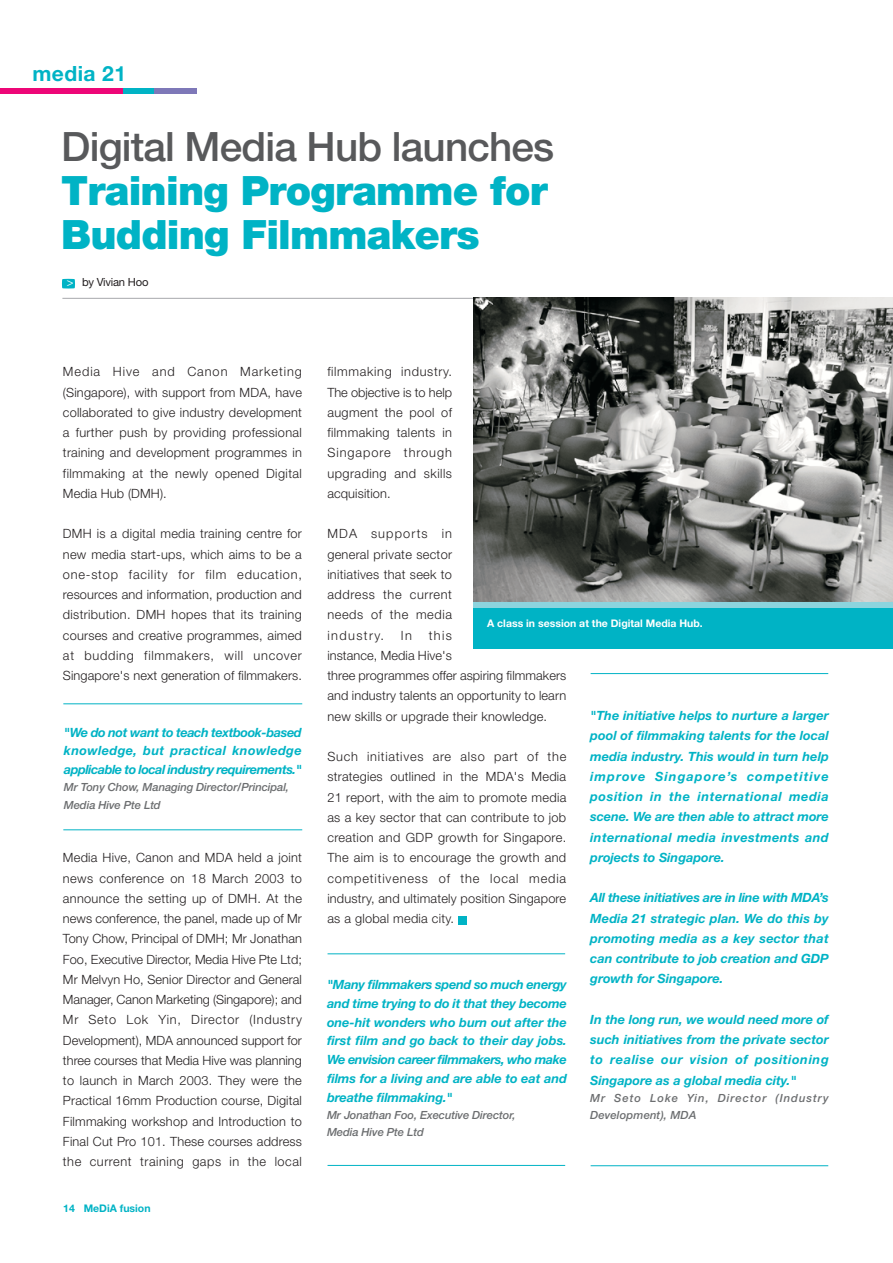
<style>
.page{position:relative;width:893px;height:1263px;background:#fff}
.page>*{position:absolute;margin:0;border:0;box-sizing:border-box;transform-origin:0 0}
.t1{font:900 40.5px/44.2px "Helvetica Neue";letter-spacing:-.02em;color:#00b3c5}
.t2{font:500 40.5px "Helvetica Neue";letter-spacing:-.02em;color:#58595b}
.t3{font:700 21px "Helvetica Neue";letter-spacing:.02em;color:#00b3c5}
.t4{font:300 12.75px/20.2px "Helvetica Neue";letter-spacing:.02em;color:#231f20;text-align:justify}
.t5{font:italic 700 12.75px/20.2px "Helvetica Neue";color:#00b3c5;text-align:justify}
.t6{font:italic 500 11.25px/17.2px "Helvetica Neue";letter-spacing:-.01em;color:#6c6e70}
.t7{font:italic 500 11.25px/17.2px "Helvetica Neue";letter-spacing:.085em;color:#6c6e70}
.t8{font:11.25px "Helvetica Neue";letter-spacing:-.02em;color:#231f20}
.t9{font:700 10.5px "Helvetica Neue";color:#fff}
.t10{font:700 10.5px "Helvetica Neue";color:#00b3c5}
.s1{color:#fff}
</style>
<div class="page">
<hr style="left:62px;top:298px;width:763px;height:1px;background:#a7a9ac">
<img style="left:473px;top:298px;width:419px;height:304px">
<div style="left:458px;top:916px;width:9px;height:9px;background:#00b3c5"></div>
<svg style="left:62px;top:279px;width:13px;height:10px"></svg>
<hr style="left:327px;top:953px;width:238px;height:1px;background:#00b3c5">
<hr style="left:63px;top:703px;width:239px;height:1px;background:#00b3c5">
<hr style="left:327px;top:1165px;width:238px;height:1px;background:#00b3c5">
<hr style="left:63px;top:829px;width:239px;height:1px;background:#00b3c5">
<div style="left:473px;top:605px;width:419px;height:44px;background:#00b3c5"></div>
<div style="left:473px;top:602px;width:419px;height:5px;background:#8cd4de"></div>
<hr style="left:590px;top:673px;width:238px;height:1px;background:#00b3c5">
<hr style="left:590px;top:1165px;width:238px;height:1px;background:#00b3c5">
<div style="left:154px;top:88px;width:43px;height:6px;background:#7e78b8"></div>
<div style="left:122px;top:88px;width:32px;height:6px;background:#00b3c5"></div>
<div style="left:0;top:88px;width:122px;height:6px;background:#ed0677"></div>
<h2 class="t3" style="left:33px;top:66px;width:95px">media 21</h2>
<h1 class="t2" style="left:61px;top:132px;width:494px">Digital Media Hub launches</h1>
<h1 class="t1" style="left:61px;top:172px;width:488px">Training Programme for<br>Budding Filmmakers</h1>
<p class="t8" style="left:67px;top:278px;width:83px"><span class="s1">&gt;</span> by Vivian Hoo</p>
<p class="t4" style="left:63px;top:363px;width:240px">Media Hive and Canon Marketing (Singapore), with support from MDA, have collaborated to give industry development a further push by providing professional training and development programmes in filmmaking at the newly opened Digital Media Hub (DMH).</p>
<p class="t4" style="left:63px;top:525px;width:240px">DMH is a digital media training centre for new media start-ups, which aims to be a one-stop facility for film education, resources and information, production and distribution. DMH hopes that its training courses and creative programmes, aimed at budding filmmakers, will uncover Singapore's next generation of filmmakers.</p>
<p class="t5" style="left:64px;top:724px;width:239px;line-height:18.8px">"We do not want to teach textbook-based knowledge, but practical knowledge applicable to local industry requirements."</p>
<p class="t6" style="left:64px;top:780px;width:227px">Mr Tony Chow, Managing Director/Principal,<br>Media Hive Pte Ltd</p>
<p class="t4" style="left:63px;top:849px;width:240px">Media Hive, Canon and MDA held a joint news conference on 18 March 2003 to announce the setting up of DMH. At the news conference, the panel, made up of Mr Tony Chow, Principal of DMH; Mr Jonathan Foo, Executive Director, Media Hive Pte Ltd; Mr Melvyn Ho, Senior Director and General Manager, Canon Marketing (Singapore); and Mr Seto Lok Yin, Director (Industry Development), MDA announced support for three courses that Media Hive was planning to launch in March 2003. They were the Practical 16mm Production course, Digital Filmmaking workshop and Introduction to Final Cut Pro 101. These courses address the current training gaps in the local</p>
<p class="t10" style="left:63px;top:1205px;width:89px">14 MeDiA fusion</p>
<p class="t4" style="left:327px;top:363px;width:126px">filmmaking industry.<br>The objective is to help augment the pool of filmmaking talents in Singapore through upgrading and skills acquisition.</p>
<p class="t4" style="left:327px;top:525px;width:126px">MDA supports in general private sector initiatives that seek to address the current needs of the media industry.</p>
<p class="t9" style="left:487px;top:619px;width:217px">A class in session at the Digital Media Hub.</p>
<p class="t4" style="left:327px;top:626px;width:240px;text-align:left;text-indent:101px">this<br>instance, Media Hive's<br>three programmes offer aspiring filmmakers and industry talents an opportunity to learn new skills or upgrade their knowledge.</p>
<p class="t4" style="left:327px;top:748px;width:240px">Such initiatives are also part of the strategies outlined in the MDA's Media 21 report, with the aim to promote media as a key sector that can contribute to job creation and GDP growth for Singapore.<br>The aim is to encourage the growth and competitiveness of the local media industry, and ultimately position Singapore as a global media city.</p>
<p class="t4" style="left:401px;top:626px;width:13px">In</p>
<p class="t5" style="left:590px;top:707px;width:240px">"The initiative helps to nurture a larger pool of filmmaking talents for the local media industry. This would in turn help improve Singapore’s competitive position in the international media scene. We are then able to attract more international media investments and projects to Singapore.</p>
<p class="t5" style="left:590px;top:889px;width:240px">All these initiatives are in line with MDA’s Media 21 strategic plan. We do this by promoting media as a key sector that can contribute to job creation and GDP growth for Singapore.</p>
<p class="t5" style="left:590px;top:1010px;width:240px">In the long run, we would need more of such initiatives from the private sector to realise our vision of positioning Singapore as a global media city."</p>
<p class="t7" style="left:590px;top:1090px;width:240px">Mr Seto Loke Yin, Director (Industry<br>Development), MDA</p>
<p class="t5" style="left:327px;top:976px;width:241px;line-height:18.8px">"Many filmmakers spend so much energy and time trying to do it that they become one-hit wonders who burn out after the first film and go back to their day jobs.<br>We envision career filmmakers, who make films for a living and are able to eat and breathe filmmaking."</p>
<p class="t6" style="left:327px;top:1107px;width:190px">Mr Jonathan Foo, Executive Director,<br>Media Hive Pte Ltd</p>
</div>
